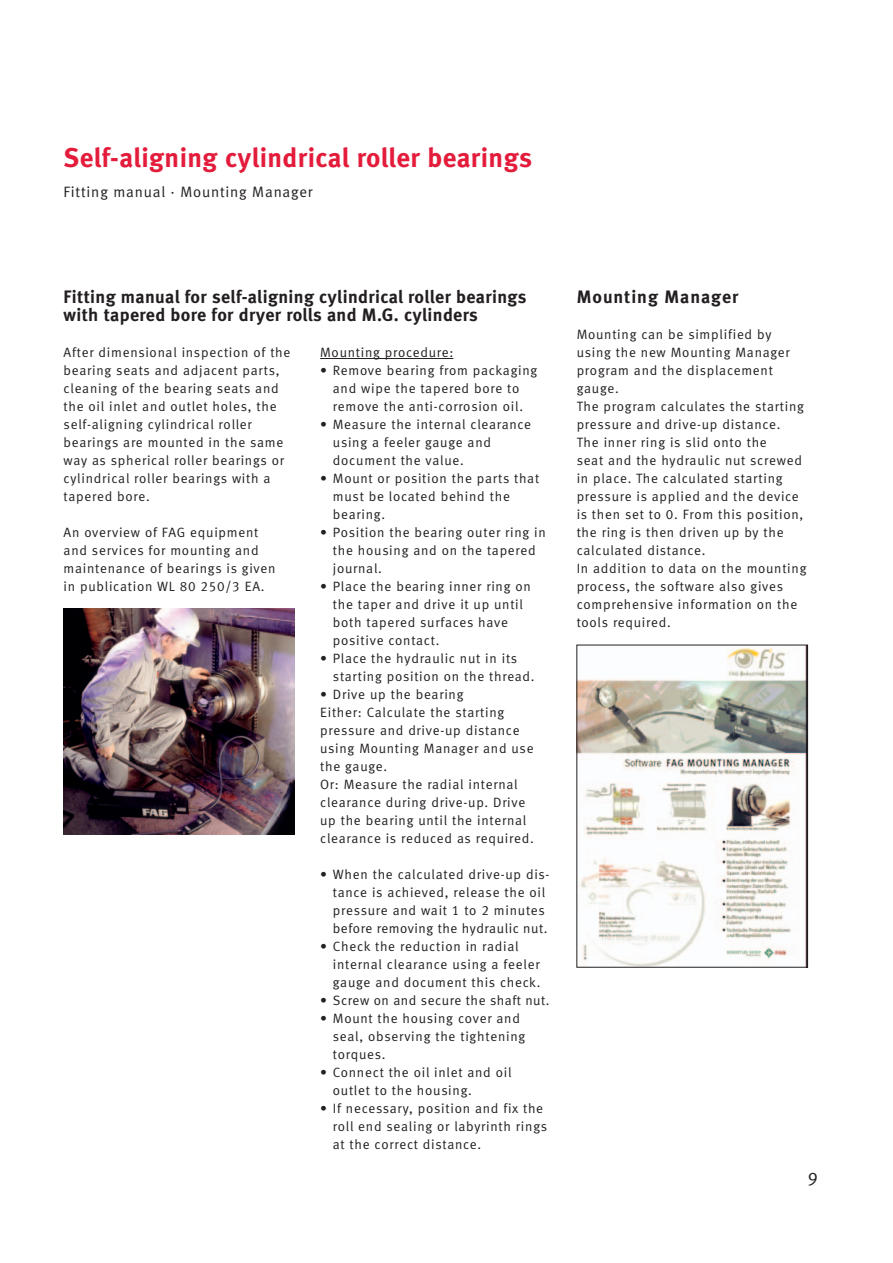
<style>
.page{position:relative;width:893px;height:1263px;background:#fff}
.page>*{position:absolute;margin:0;border:0;box-sizing:border-box;transform-origin:0 0}
.t1{font:27px "Meta Bold LF";letter-spacing:.015em;color:#e41c3b}
.t2{font:18px/18px "Meta Bold LF";letter-spacing:.02em;color:#231f20}
.t3{font:18px "Meta Bold LF";letter-spacing:.055em;color:#231f20}
.t4{font:18px "Meta Normal";color:#231f20}
.t5{font:15px "Meta Normal LF";letter-spacing:.055em;color:#231f20}
.t6{font:13.5px/18px "Meta Normal LF";letter-spacing:.055em;color:#231f20}
</style>
<div class="page">
<svg style="left:320px;top:358px;width:133px;height:1px"></svg>
<img style="left:64px;top:608px;width:231px;height:226px">
<img style="left:579px;top:647px;width:227px;height:318px">
<div style="left:577px;top:645px;width:231px;height:322px;border:1px solid #231f20"></div>
<p class="t1" style="left:64px;top:147px;width:470px">Self-aligning cylindrical roller bearings</p>
<p class="t5" style="left:64px;top:186px;width:251px">Fitting manual · Mounting Manager</p>
<p class="t2" style="left:64px;top:289px;width:464px">Fitting manual for self-aligning cylindrical roller bearings with tapered bore for dryer rolls and M.G. cylinders</p>
<p class="t6" style="left:64px;top:344px;width:228px">After dimensional inspection of the bearing seats and adjacent parts, cleaning of the bearing seats and the oil inlet and outlet holes, the self-aligning cylindrical roller bearings are mounted in the same way as spherical roller bearings or cylindrical roller bearings with a tapered bore.</p>
<p class="t6" style="left:64px;top:524px;width:214px">An overview of FAG equipment and services for mounting and maintenance of bearings is given in publication WL 80 250/3 EA.</p>
<p class="t6" style="left:320px;top:344px;width:135px">Mounting procedure:</p>
<p class="t6" style="left:320px;top:362px;width:219px;text-align:center">• Remove bearing from packaging and wipe the tapered bore to remove the anti-corrosion oil.</p>
<p class="t6" style="left:333px;top:416px;width:200px;text-indent:-13px">• Measure the internal clearance using a feeler gauge and document the value.</p>
<p class="t6" style="left:333px;top:470px;width:208px;text-indent:-13px">• Mount or position the parts that must be located behind the bearing.</p>
<p class="t6" style="left:333px;top:524px;width:215px;text-indent:-13px">• Position the bearing outer ring in the housing and on the tapered journal.</p>
<p class="t6" style="left:333px;top:578px;width:199px;text-indent:-13px">• Place the bearing inner ring on the taper and drive it up until both tapered surfaces have positive contact.</p>
<p class="t6" style="left:333px;top:650px;width:203px;text-indent:-13px">• Place the hydraulic nut in its starting position on the thread.</p>
<p class="t6" style="left:320px;top:686px;width:215px">• Drive up the bearing<br>Either: Calculate the starting pressure and drive-up distance using Mounting Manager and use the gauge.<br>Or: Measure the radial internal clearance during drive-up. Drive up the bearing until the internal clearance is reduced as required.</p>
<p class="t6" style="left:333px;top:866px;width:218px;text-indent:-13px">• When the calculated drive-up dis&shy;tance is achieved, release the oil pressure and wait 1 to 2 minutes before removing the hydraulic nut.</p>
<p class="t6" style="left:333px;top:938px;width:209px;text-indent:-13px">• Check the reduction in radial internal clearance using a feeler gauge and document this check.</p>
<p class="t6" style="left:320px;top:992px;width:231px">• Screw on and secure the shaft nut.</p>
<p class="t6" style="left:333px;top:1010px;width:194px;text-indent:-13px">• Mount the housing cover and seal, observing the tightening torques.</p>
<p class="t6" style="left:333px;top:1064px;width:180px;text-indent:-13px">• Connect the oil inlet and oil outlet to the housing.</p>
<p class="t6" style="left:333px;top:1100px;width:216px;text-indent:-13px">• If necessary, position and fix the roll end sealing or labyrinth rings at the correct distance.</p>
<p class="t3" style="left:577px;top:289px;width:163px">Mounting Manager</p>
<p class="t6" style="left:577px;top:326px;width:231px">Mounting can be simplified by using the new Mounting Manager program and the displacement gauge.<br>The program calculates the starting pressure and drive-up distance.<br>The inner ring is slid onto the<br>seat and the hydraulic nut screwed in place. The calculated starting pressure is applied and the device is then set to 0. From this position, the ring is then driven up by the calculated distance.<br>In addition to data on the mounting process, the software also gives comprehensive information on the tools required.</p>
<p class="t4" style="left:808px;top:1169px;width:12px">9</p>
</div>
